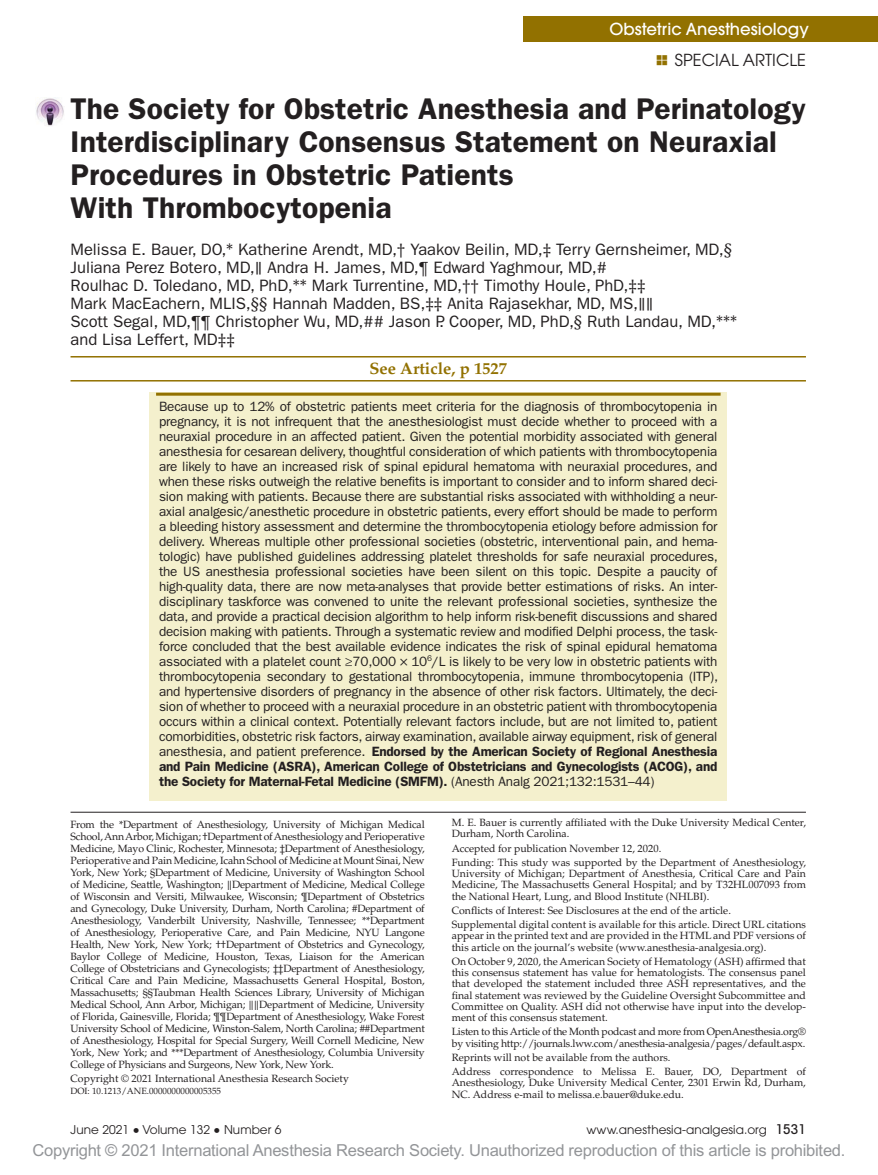
<style>
.page{position:relative;width:878px;height:1175px;background:#fff}
.page>*{position:absolute;margin:0;border:0;box-sizing:border-box;transform-origin:0 0}
.t1{font:600 30px/33px "ITC Franklin Gothic Std";letter-spacing:.005em;color:#231f20}
.t2{font:16.5px/18px "ITC Franklin Gothic Std";color:#231f20}
.t3{font:16.5px "Arial MT Std";letter-spacing:-.015em;color:#939598}
.t4{font:500 16.5px "Avant Garde";color:#fff}
.t5{font:700 16.5px "Palatino LT Std";color:#927100}
.t6{font:16.5px "Avant Garde";color:#231f20}
.t7{font:13.5px/15px "ITC Franklin Gothic Std";letter-spacing:-.015em;color:#231f20;text-align:justify}
.t8{font:12px "Avant Garde";letter-spacing:.005em;color:#231f20}
.t9{font:10.5px/12px "Palatino LT Std";color:#231f20}
.t10{font:10.5px/11.2px "Palatino LT Std";letter-spacing:-.02em;color:#231f20}
.t11{font:9px "Palatino LT Std";color:#231f20}
.s1{font-family:"Cambria Math"}
.s2{font-weight:600}
.s3{font-family:"STIX General"}
.s4{font-family:"Gandhari Unicode";font-size:18.75px}
.s5{font-weight:500;font-stretch:condensed;font-size:13.5px}
</style>
<div class="page">
<div style="left:523px;top:16px;width:355px;height:25px;background:#927100"></div>
<hr style="left:70px;top:812px;width:736px;height:1px;background:#231f20">
<hr style="left:70px;top:356px;width:736px;height:1px;background:#927100">
<hr style="left:70px;top:380px;width:736px;height:1px;background:#927100">
<div style="left:149px;top:393px;width:578px;height:408px;background:#f4f0cd"></div>
<hr style="left:156px;top:393px;width:564px;height:3px;background:#927100">
<img style="left:36px;top:98px;width:28px;height:28px">
<h2 class="t4" style="left:609px;top:19px;width:201px">Obstetric Anesthesiology</h2>
<h2 class="t6" style="left:674px;top:50px;width:133px">Special Article</h2>
<h1 class="t1" style="left:70px;top:92px;width:736px">The Society for Obstetric Anesthesia and Perinatology Interdisciplinary Consensus Statement on Neuraxial Procedures in Obstetric Patients<br>With Thrombocytopenia</h1>
<p class="t2" style="left:70px;top:240px;width:668px">Melissa E. Bauer, DO,<span class="s1">*</span> Katherine Arendt, MD,<span class="s1">†</span> Yaakov Beilin, MD,<span class="s1">‡</span> Terry Gernsheimer, MD,<span class="s1">§ </span>Juliana Perez Botero, MD,<span class="s1">∥</span> Andra H. James, MD,<span class="s1">¶</span> Edward Yaghmour, MD,<span class="s1">#<br></span>Roulhac D. Toledano, MD, PhD,<span class="s1">**</span> Mark Turrentine, MD,<span class="s1">††</span> Timothy Houle, PhD,<span class="s1">‡‡<br></span>Mark MacEachern, MLIS,<span class="s1">§§</span> Hannah Madden, BS,<span class="s1">‡‡</span> Anita Rajasekhar, MD, MS,<span class="s1">∥∥<br></span>Scott Segal, MD,<span class="s1">¶¶</span> Christopher Wu, MD,<span class="s1">##</span> Jason P. Cooper, MD, PhD,<span class="s1">§</span> Ruth Landau, MD,<span class="s1">*** </span>and Lisa Leffert, MD<span class="s1">‡‡</span></p>
<h2 class="t5" style="left:369px;top:359px;width:139px">See Article, p 1527</h2>
<p class="t7" style="left:159px;top:399px;width:560px">Because up to 12% of obstetric patients meet criteria for the diagnosis of thrombocytopenia in pregnancy, it is not infrequent that the anesthesiologist must decide whether to proceed with a neuraxial procedure in an affected patient. Given the potential morbidity associated with general anesthesia for cesarean delivery, thoughtful consideration of which patients with thrombocytopenia are likely to have an increased risk of spinal epidural hematoma with neuraxial procedures, and when these risks outweigh the relative benefits is important to consider and to inform shared deci&shy;sion making with patients. Because there are substantial risks associated with withholding a neur&shy;axial analgesic/anesthetic procedure in obstetric patients, every effort should be made to perform a bleeding history assessment and determine the thrombocytopenia etiology before admission for delivery. Whereas multiple other professional societies (obstetric, interventional pain, and hema&shy;tologic) have published guidelines addressing platelet thresholds for safe neuraxial procedures, the US anesthesia professional societies have been silent on this topic. Despite a paucity of high-quality data, there are now meta-analyses that provide better estimations of risks. An inter&shy;disciplinary taskforce was convened to unite the relevant professional societies, synthesize the data, and provide a practical decision algorithm to help inform risk-benefit discussions and shared decision making with patients. Through a systematic review and modified Delphi process, the task&shy;force concluded that the best available evidence indicates the risk of spinal epidural hematoma associated with a platelet count ≥70,000 × 10<sup>6</sup>/L is likely to be very low in obstetric patients with thrombocytopenia secondary to gestational thrombocytopenia, immune thrombocytopenia (ITP), and hypertensive disorders of pregnancy in the absence of other risk factors. Ultimately, the deci&shy;sion of whether to proceed with a neuraxial procedure in an obstetric patient with thrombocytopenia occurs within a clinical context. Potentially relevant factors include, but are not limited to, patient comorbidities, obstetric risk factors, airway examination, available airway equipment, risk of general anesthesia, and patient preference. <span class="s2">Endorsed by the American Society of Regional Anesthesia and Pain Medicine (ASRA), American College of Obstetricians and Gynecologists (ACOG), and the Society for Maternal-Fetal Medicine (SMFM).</span> (Anesth Analg 2021;132:1531–44)</p>
<p class="t9" style="left:70px;top:818px;width:356px;text-align:justify">From the *Department of Anesthesiology, University of Michigan Medical School, Ann Arbor, Michigan; †Department of Anesthesiology and Perioperative Medicine, Mayo Clinic, Rochester, Minnesota; ‡Department of Anesthesiology, Perioperative and Pain Medicine, Icahn School of Medicine at Mount Sinai, New York, New York; §Department of Medicine, University of Washington School of Medicine, Seattle, Washington; <span class="s3">∥</span>Department of Medicine, Medical College of Wisconsin and Versiti, Milwaukee, Wisconsin; ¶Department of Obstetrics and Gynecology, Duke University, Durham, North Carolina; #Department of Anesthesiology, Vanderbilt University, Nashville, Tennessee; **Department of Anesthesiology, Perioperative Care, and Pain Medicine, NYU Langone Health, New York, New York; ††Department of Obstetrics and Gynecology, Baylor College of Medicine, Houston, Texas, Liaison for the American College of Obstetricians and Gynecologists; ‡‡Department of Anesthesiology, Critical Care and Pain Medicine, Massachusetts General Hospital, Boston, Massachusetts; §§Taubman Health Sciences Library, University of Michigan Medical School, Ann Arbor, Michigan; <span class="s3">∥∥</span>Department of Medicine, University of Florida, Gainesville, Florida; ¶¶Department of Anesthesiology, Wake Forest University School of Medicine, Winston-Salem, North Carolina; ##Department of Anesthesiology, Hospital for Special Surgery, Weill Cornell Medicine, New York, New York; and ***Department of Anesthesiology, Columbia University College of Physicians and Surgeons, New York, New York.</p>
<p class="t11" style="left:70px;top:1085px;width:152px">DOI: 10.1213/ANE.0000000000005355</p>
<p class="t9" style="left:70px;top:1072px;width:280px">Copyright © 2021 International Anesthesia Research Society</p>
<p class="t9" style="left:452px;top:817px;width:356px;line-height:11.2px">M. E. Bauer is currently affiliated with the Duke University Medical Center,<br>Durham, North Carolina.</p>
<p class="t9" style="left:452px;top:841px;width:356px;line-height:14.2px">Accepted for publication November 12, 2020.<br>Funding: This study was supported by the Department of Anesthesiology,</p>
<p class="t9" style="left:452px;top:868px;width:356px;line-height:11.2px;text-align:justify">University of Michigan; Department of Anesthesia, Critical Care and Pain Medicine, The Massachusetts General Hospital; and by T32HL007093 from the National Heart, Lung, and Blood Institute (NHLBI).</p>
<p class="t9" style="left:452px;top:903px;width:355px;line-height:14.2px">Conflicts of Interest: See Disclosures at the end of the article.<br>Supplemental digital content is available for this article. Direct URL citations</p>
<p class="t9" style="left:452px;top:930px;width:356px;line-height:11.2px">appear in the printed text and are provided in the HTML and PDF versions of this article on the journal’s website (www.anesthesia-analgesia.org).</p>
<p class="t9" style="left:452px;top:955px;width:356px;line-height:11.2px;text-align:justify">On October 9, 2020, the American Society of Hematology (ASH) affirmed that this consensus statement has value for hematologists. The consensus panel that developed the statement included three ASH representatives, and the final statement was reviewed by the Guideline Oversight Subcommittee and Committee on Quality. ASH did not otherwise have input into the develop&shy;ment of this consensus statement.</p>
<p class="t10" style="left:452px;top:1026px;width:355px">Listen to this Article of the Month podcast and more from OpenAnesthesia.org® by visiting http://journals.lww.com/anesthesia-analgesia/pages/default.aspx.</p>
<p class="t9" style="left:452px;top:1050px;width:356px;line-height:14.2px">Reprints will not be available from the authors.<br>Address correspondence to Melissa E. Bauer, DO, Department of</p>
<p class="t9" style="left:452px;top:1077px;width:355px;line-height:11.2px">Anesthesiology, Duke University Medical Center, 2301 Erwin Rd, Durham,<br>NC. Address e-mail to melissa.e.bauer@duke.edu.</p>
<p class="t8" style="left:70px;top:1123px;width:212px">June 2021 <span class="s4">•</span> Volume 132 <span class="s4">•</span> Number 6</p>
<p class="t8" style="left:586px;top:1123px;width:221px">www.anesthesia-analgesia.org <span class="s5">1531</span></p>
<h2 class="t3" style="left:33px;top:1141px;width:814px">Copyright © 2021 International Anesthesia Research Society. Unauthorized reproduction of this article is prohibited.</h2>
</div>
